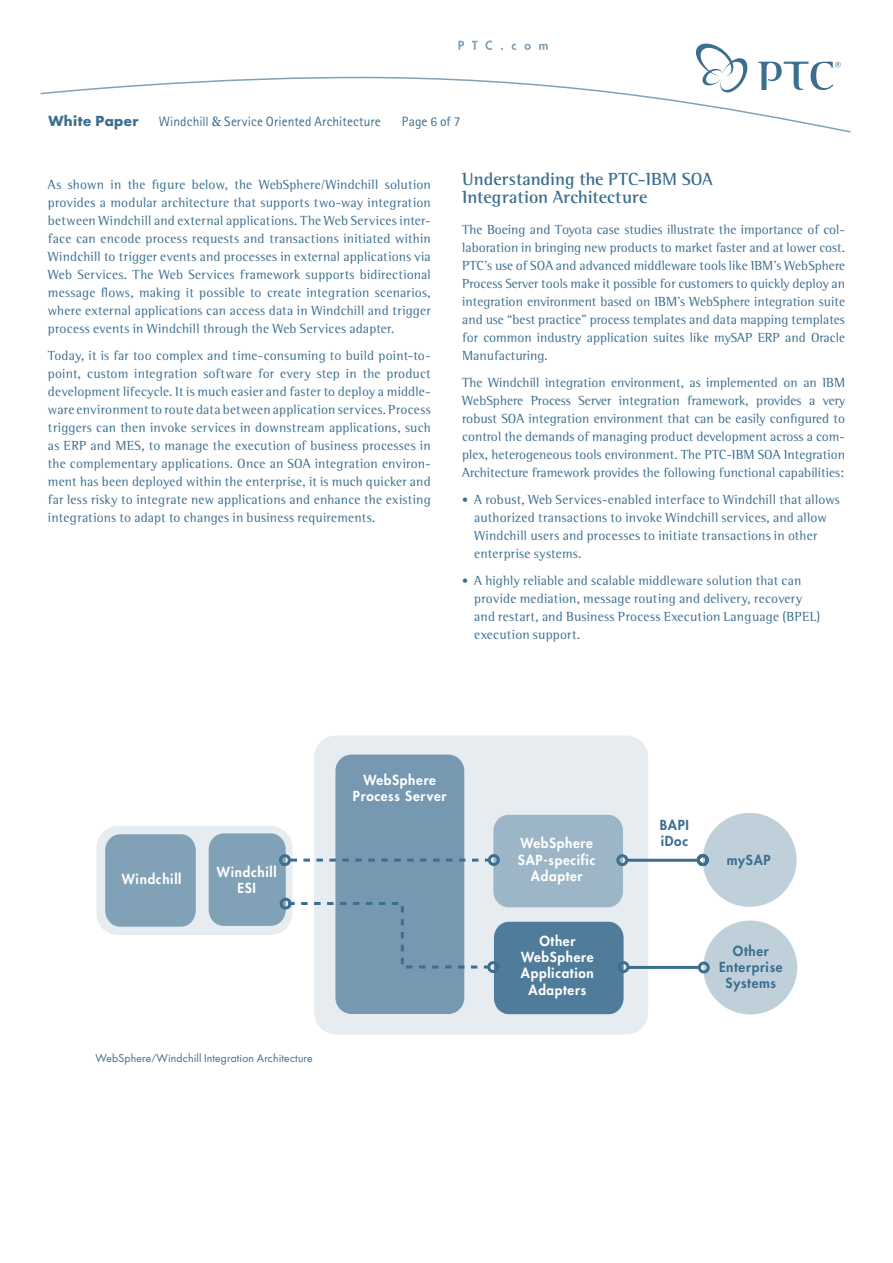
<style>
.page{position:relative;width:893px;height:1263px;background:#fff}
.page>*{position:absolute;margin:0;border:0;box-sizing:border-box;transform-origin:0 0}
.t1{font:700 18px/18px "Rotis Semi Serif";letter-spacing:-.005em;color:#3b6e8f}
.t2{font:13.5px/18px "Rotis Semi Serif";letter-spacing:.01em;color:#3b6e8f;text-align:justify}
.t3{font:800 13.5px/16.2px "Futura";letter-spacing:.05em;color:#fff;text-align:center}
.t4{font:13.5px "Rotis Sans Serif";letter-spacing:.005em;color:#3b6e8f}
.t5{font:800 13.5px/16.2px "Futura";letter-spacing:.05em;color:#3b6e8f;text-align:center}
.t6{font:700 13.5px "Futura";letter-spacing:.03em;color:#3b6e8f}
.t7{font:10.5px "Futura";letter-spacing:.015em;color:#3b6e8f}
.s1{font-family:"Georgia"}
.s2{font-size:11.25px}
.s3{font-size:12px}
.s4{font-size:9px}
</style>
<div class="page">
<svg style="left:696px;top:43px;width:52px;height:33px"></svg>
<svg style="left:758px;top:62px;width:83px;height:14px"></svg>
<svg style="left:458px;top:41px;width:6px;height:9px"></svg>
<svg style="left:472px;top:41px;width:5px;height:9px"></svg>
<svg style="left:485px;top:41px;width:7px;height:9px"></svg>
<svg style="left:512px;top:44px;width:4px;height:6px"></svg>
<svg style="left:524px;top:44px;width:7px;height:6px"></svg>
<svg style="left:539px;top:44px;width:9px;height:6px"></svg>
<svg style="left:40px;top:76px;width:811px;height:57px"></svg>
<div style="left:96px;top:826px;width:196px;height:109px;background:#e6ecf0;border-radius:22px"></div>
<div style="left:314px;top:735px;width:334px;height:299px;background:#e6ecf0;border-radius:22px"></div>
<div style="left:335px;top:754px;width:129px;height:260px;background:#7699b1;border-radius:16px"></div>
<div style="left:493px;top:815px;width:130px;height:92px;background:#9db6c7;border-radius:16px"></div>
<div style="left:494px;top:922px;width:130px;height:92px;background:#4f7c9a;border-radius:16px"></div>
<div style="left:209px;top:833px;width:77px;height:93px;background:#80a1b6;border-radius:16px"></div>
<div style="left:105px;top:834px;width:91px;height:93px;background:#80a1b6;border-radius:16px"></div>
<div style="left:703px;top:813px;width:94px;height:94px;background:#c0d0db;border-radius:50%"></div>
<div style="left:703px;top:920px;width:94px;height:94px;background:#c0d0db;border-radius:50%"></div>
<svg style="left:279px;top:852px;width:221px;height:15px"></svg>
<svg style="left:278px;top:896px;width:223px;height:78px"></svg>
<svg style="left:615px;top:852px;width:96px;height:123px"></svg>
<p class="t6" style="left:48px;top:112px;width:92px">White Paper</p>
<p class="t4" style="left:159px;top:113px;width:224px">Windchill <span class="s1">&amp;</span> Service Oriented Architecture</p>
<p class="t4" style="left:402px;top:113px;width:60px">Page 6 of 7</p>
<p class="t2" style="left:48px;top:175px;width:384px">As shown in the figure below, the WebSphere<span class="s2">/</span>Windchill solution provides a modular architecture that supports two-way integration between Windchill and external applications. The Web Services inter&shy;face can encode process requests and transactions initiated within Windchill to trigger events and processes in external applications via Web Services. The Web Services framework supports bidirectional message flows, making it possible to create integration scenarios, where external applications can access data in Windchill and trigger process events in Windchill through the Web Services adapter.</p>
<p class="t2" style="left:48px;top:346px;width:384px">Today, it is far too complex and time-consuming to build point-to&shy;point, custom integration software for every step in the product development lifecycle. It is much easier and faster to deploy a middle&shy;ware environment to route data between application services. Process triggers can then invoke services in downstream applications, such as ERP and MES, to manage the execution of business processes in the complementary applications. Once an SOA integration environ&shy;ment has been deployed within the enterprise, it is much quicker and far less risky to integrate new applications and enhance the existing integrations to adapt to changes in business requirements.</p>
<h1 class="t1" style="left:462px;top:169px;width:252px">Understanding the PTC-IBM SOA<br>Integration Architecture</h1>
<p class="t2" style="left:462px;top:220px;width:384px">The Boeing and Toyota case studies illustrate the importance of col&shy;laboration in bringing new products to market faster and at lower cost.<br>PTC’s use of SOA and advanced middleware tools like IBM’s WebSphere Process Server tools make it possible for customers to quickly deploy an integration environment based on IBM’s WebSphere integration suite and use “best practice” process templates and data mapping templates for common industry application suites like mySAP ERP and Oracle Manufacturing.</p>
<p class="t2" style="left:462px;top:373px;width:384px">The Windchill integration environment, as implemented on an IBM WebSphere Process Server integration framework, provides a very robust SOA integration environment that can be easily configured to control the demands of managing product development across a com&shy;plex, heterogeneous tools environment. The PTC-IBM SOA Integration Architecture framework provides the following functional capabilities:</p>
<p class="t2" style="left:474px;top:490px;width:367px;text-align:left;text-indent:-12px"><span class="s3">•</span> A robust, Web Services-enabled interface to Windchill that allows authorized transactions to invoke Windchill services, and allow Windchill users and processes to initiate transactions in other enterprise systems.</p>
<p class="t2" style="left:474px;top:571px;width:347px;text-align:left;text-indent:-12px"><span class="s3">•</span> A highly reliable and scalable middleware solution that can provide mediation, message routing and delivery, recovery and restart, and Business Process Execution Language (BPEL) execution support.</p>
<p class="t3" style="left:122px;top:870px;width:61px">Windchill</p>
<p class="t3" style="left:217px;top:863px;width:61px">Windchill<br>ESI</p>
<p class="t3" style="left:353px;top:771px;width:95px">WebSphere<br>Process Server</p>
<p class="t7" style="left:95px;top:1051px;width:219px">WebSphere<span class="s4">/</span>Windchill Integration Architecture</p>
<p class="t3" style="left:518px;top:835px;width:79px">WebSphere<br>SAP-specific<br>Adapter</p>
<p class="t3" style="left:521px;top:932px;width:74px">Other<br>WebSphere<br>Application<br>Adapters</p>
<p class="t5" style="left:660px;top:817px;width:31px;text-align:left">BAPI iDoc</p>
<p class="t5" style="left:727px;top:851px;width:45px">mySAP</p>
<p class="t5" style="left:719px;top:942px;width:65px">Other<br>Enterprise<br>Systems</p>
</div>
